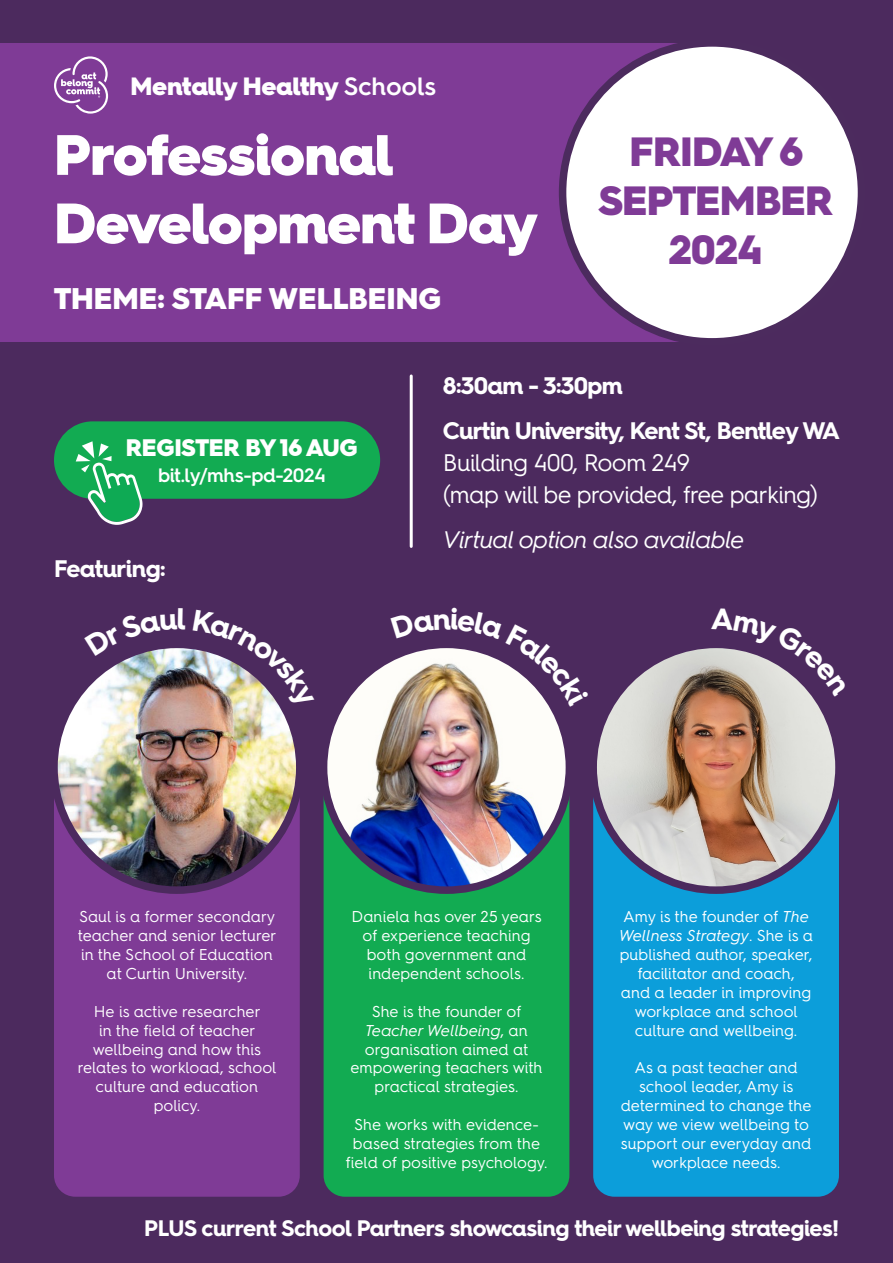
<style>
.page{position:relative;width:893px;height:1263px;background:#4c2a5e}
.page>*{position:absolute;margin:0;border:0;box-sizing:border-box;transform-origin:0 0}
.t1{font:900 57px/68.4px "Hurme Geometric Sans 4";letter-spacing:-.025em;color:#fff}
.t2{font:900 40.95px/49.2px "Hurme Geometric Sans 4";letter-spacing:-.02em;color:#7f3b96;text-align:center}
.t3{font:900 30px "Hurme Geometric Sans 4";color:#fff}
.t4{font:900 25.05px "Hurme Geometric Sans 4";letter-spacing:-.02em;color:#fff}
.t5{font:700 24px/45.3px "Hurme Geometric Sans 4";letter-spacing:-.03em;color:#fff}
.t6{font:24px/31.8px "Hurme Geometric Sans 4";letter-spacing:-.03em;color:#fff}
.t7{font:italic 24px "Hurme Geometric Sans 4";letter-spacing:-.03em;color:#fff}
.t8{font:900 24px "Hurme Geometric Sans 4";letter-spacing:-.01em;color:#fff}
.t9{font:700 22.5px "Hurme Geometric Sans 4";letter-spacing:-.02em;color:#fff}
.t10{font:600 19.35px "Hurme Geometric Sans 4";letter-spacing:-.02em;color:#fff}
.t11{font:15.75px/18.9px "Hurme Geometric Sans 4";color:#fff;text-align:center}
.s1{font-weight:600}
.s2{font-style:italic}
</style>
<div class="page">
<div style="left:0;top:43px;width:712px;height:299px;background:#7f3b96"></div>
<div style="left:54px;top:801px;width:246px;height:396px;background:#7f3b96"></div>
<div style="left:324px;top:801px;width:245px;height:396px;background:#12ab52"></div>
<div style="left:593px;top:801px;width:246px;height:396px;background:#0c9eda"></div>
<img style="left:54px;top:644px;width:246px;height:246px;border-radius:123px">
<div style="left:50px;top:641px;width:254px;height:253px;border:8px solid #4c2a5e;border-radius:50%"></div>
<img style="left:324px;top:644px;width:245px;height:246px;border-radius:123px">
<div style="left:320px;top:641px;width:253px;height:253px;border:8px solid #4c2a5e;border-radius:50%"></div>
<img style="left:593px;top:644px;width:246px;height:246px;border-radius:123px">
<div style="left:589px;top:641px;width:254px;height:253px;border:8px solid #4c2a5e;border-radius:50%"></div>
<svg style="left:54px;top:56px;width:54px;height:58px"></svg>
<div style="left:563px;top:43px;width:298px;height:299px;background:#fff;border-radius:50%"></div>
<div style="left:559px;top:39px;width:306px;height:307px;border:8px solid #4c2b5e;border-radius:50%"></div>
<hr style="left:410px;top:376px;width:3px;height:170px;background:#fff">
<div style="left:54px;top:421px;width:326px;height:78px;background:#12ab52;border-radius:39px"></div>
<svg style="left:76px;top:441px;width:67px;height:84px"></svg>
<div style="left:84px;top:608px;width:102px;height:47px;background:#4c2a5e"></div>
<img style="left:193px;top:609px;width:122px;height:101px">
<svg style="left:391px;top:608px;width:198px;height:98px"></svg>
<svg style="left:711px;top:608px;width:137px;height:89px;background:#6d5375"></svg>
<h3 class="t4" style="left:131px;top:69px;width:307px">Mentally Healthy <span class="s1">Schools</span></h3>
<h1 class="t1" style="left:54px;top:120px;width:486px">Professional<br>Development Day</h1>
<h3 class="t3" style="left:54px;top:278px;width:389px">THEME: STAFF WELLBEING</h3>
<h2 class="t2" style="left:599px;top:126px;width:236px">FRIDAY 6<br>SEPTEMBER<br>2024</h2>
<h3 class="t8" style="left:126px;top:431px;width:233px">REGISTER BY 16 AUG</h3>
<p class="t10" style="left:158px;top:461px;width:170px">bit.ly/mhs-pd-2024</p>
<h3 class="t5" style="left:54px;top:546px;width:113px">Featuring:</h3>
<h3 class="t5" style="left:443px;top:362px;width:398px">8:30am - 3:30pm<br>Curtin University, Kent St, Bentley WA</h3>
<h3 class="t6" style="left:443px;top:446px;width:377px">Building 400, Room 249<br>(map will be provided, free parking)</h3>
<h3 class="t7" style="left:443px;top:523px;width:303px">Virtual option also available</h3>
<p class="t11" style="left:78px;top:907px;width:200px">Saul is a former secondary teacher and senior lecturer in the School of Education at Curtin University.</p>
<p class="t11" style="left:78px;top:1001px;width:201px">He is active researcher<br>in the field of teacher wellbeing and how this relates to workload, school culture and education policy.</p>
<p class="t11" style="left:352px;top:907px;width:192px">Daniela has over 25 years of experience teaching both government and independent schools.</p>
<p class="t11" style="left:350px;top:1001px;width:194px">She is the founder of<br><span class="s2">Teacher Wellbeing</span>, an organisation aimed at empowering teachers with practical strategies.</p>
<p class="t11" style="left:346px;top:1115px;width:203px">She works with evidence&shy;based strategies from the field of positive psychology.</p>
<p class="t11" style="left:619px;top:907px;width:195px">Amy is the founder of <span class="s2">The<br>Wellness Strategy</span>. She is a published author, speaker, facilitator and coach,<br>and a leader in improving workplace and school culture and wellbeing.</p>
<p class="t11" style="left:621px;top:1058px;width:192px">As a past teacher and school leader, Amy is determined to change the way we view wellbeing to support our everyday and workplace needs.</p>
<h3 class="t9" style="left:144px;top:1212px;width:696px">PLUS current School Partners showcasing their wellbeing strategies!</h3>
</div>
